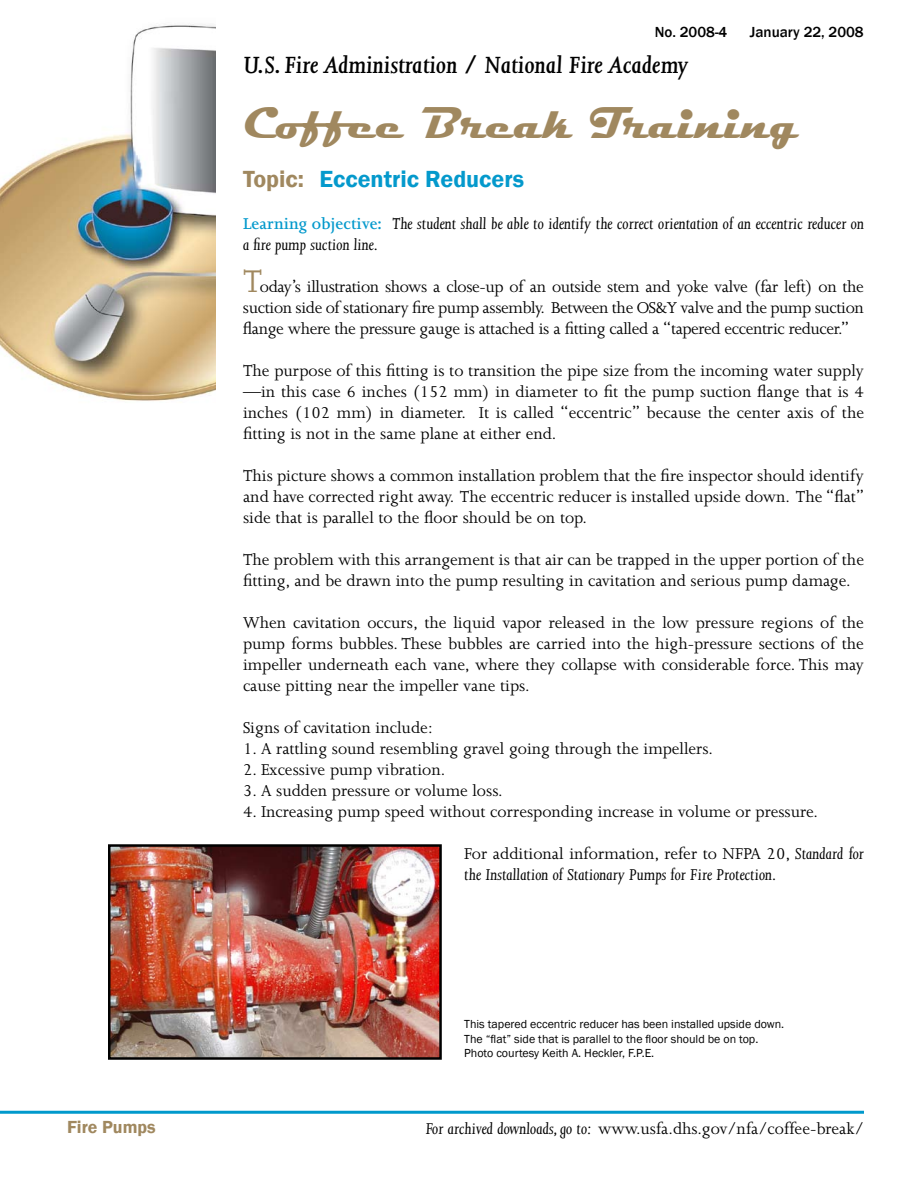
<style>
.page{position:relative;width:918px;height:1188px;background:#fff}
.page>*{position:absolute;margin:0;border:0;box-sizing:border-box;transform-origin:0 0}
.t1{font:700 45px "Magneto";color:#a0885f}
.t2{font:italic 600 27px "Joanna MT Std";color:#000}
.t3{font:600 24px "Franklin Gothic";color:#0499cc}
.Body_text_12pt{font:18px/21px "Joanna MT Std";color:#000;text-align:justify}
.Body_text_12pt-2{font:italic 18px/21px "Joanna MT Std";color:#000}
.bullet_list_12pt{font:18px "Joanna MT Std";color:#000}
.Body_text{font:18px "Joanna MT Std";color:#000}
.t4{font:600 18px "Franklin Gothic";color:#a0885f}
.t5{font:500 15px "Franklin Gothic";color:#000}
.t6{font:12px/14.4px "Franklin Gothic";color:#000}
.s1{color:#a0885f}
.s2{font-weight:600;font-style:normal;color:#0499cc}
.s3{font-size:36px;color:#a0885f}
.s4{font-style:normal}
.s5{font-style:italic}
</style>
<div class="page">
<img style="left:0;top:24px;width:216px;height:377px">
<hr style="left:0;top:1111px;width:864px;height:3px;background:#09c">
<img style="left:111px;top:847px;width:328px;height:210px">
<div style="left:108px;top:844px;width:334px;height:216px;border:2px solid #000"></div>
<p class="t5" style="left:655px;top:22px;width:74px">No. 2008-4</p>
<p class="t5" style="left:750px;top:22px;width:115px">January 22, 2008</p>
<h2 class="t2" style="left:243px;top:51px;width:447px">U.S. Fire Administration / National Fire Academy</h2>
<h1 class="t1" style="left:243px;top:97px;width:558px">Coffee Break Training</h1>
<h3 class="t3" style="left:243px;top:164px;width:283px"><span class="s1">Topic:</span> Eccentric Reducers</h3>
<p class="Body_text_12pt-2" style="left:243px;top:213px;width:623px"><span class="s2">Learning objective:</span> The student shall be able to identify the correct orientation of an eccentric reducer on a fire pump suction line.</p>
<p class="Body_text_12pt" style="left:243px;top:276px;width:622px"><span class="s3">T</span>oday’s illustration shows a close-up of an outside stem and yoke valve (far left) on the suction side of stationary fire pump assembly. Between the OS&amp;Y valve and the pump suction flange where the pressure gauge is attached is a fitting called a “tapered eccentric reducer.”</p>
<p class="Body_text_12pt" style="left:243px;top:360px;width:623px">The purpose of this fitting is to transition the pipe size from the incoming water supply —in this case 6 inches (152 mm) in diameter to fit the pump suction flange that is 4 inches (102 mm) in diameter. It is called “eccentric” because the center axis of the fitting is not in the same plane at either end.</p>
<p class="Body_text_12pt" style="left:243px;top:465px;width:623px">This picture shows a common installation problem that the fire inspector should identify and have corrected right away. The eccentric reducer is installed upside down. The “flat” side that is parallel to the floor should be on top.</p>
<p class="Body_text_12pt" style="left:243px;top:549px;width:623px">The problem with this arrangement is that air can be trapped in the upper portion of the fitting, and be drawn into the pump resulting in cavitation and serious pump damage.</p>
<p class="Body_text_12pt" style="left:243px;top:612px;width:623px">When cavitation occurs, the liquid vapor released in the low pressure regions of the pump forms bubbles. These bubbles are carried into the high-pressure sections of the impeller underneath each vane, where they collapse with considerable force. This may cause pitting near the impeller vane tips.</p>
<p class="Body_text_12pt" style="left:243px;top:717px;width:192px">Signs of cavitation include:</p>
<p class="bullet_list_12pt" style="left:243px;top:739px;width:471px">1. A rattling sound resembling gravel going through the impellers.</p>
<p class="bullet_list_12pt" style="left:243px;top:760px;width:204px">2. Excessive pump vibration.</p>
<p class="bullet_list_12pt" style="left:243px;top:781px;width:261px">3. A sudden pressure or volume loss.</p>
<p class="bullet_list_12pt" style="left:243px;top:802px;width:577px">4. Increasing pump speed without corresponding increase in volume or pressure.</p>
<p class="Body_text_12pt-2" style="left:464px;top:843px;width:401px"><span class="s4">For additional information, refer to NFPA 20,</span> Standard for the Installation of Stationary Pumps for Fire Protection.</p>
<p class="t6" style="left:464px;top:1017px;width:321px">This tapered eccentric reducer has been installed upside down.<br>The “flat” side that is parallel to the floor should be on top.</p>
<p class="t6" style="left:464px;top:1046px;width:192px">Photo courtesy Keith A. Heckler, F.P.E.</p>
<p class="t4" style="left:67px;top:1116px;width:90px">Fire Pumps</p>
<p class="Body_text" style="left:426px;top:1119px;width:440px"><span class="s5">For archived downloads, go to:</span> www.usfa.dhs.gov/nfa/coffee-break/</p>
</div>
